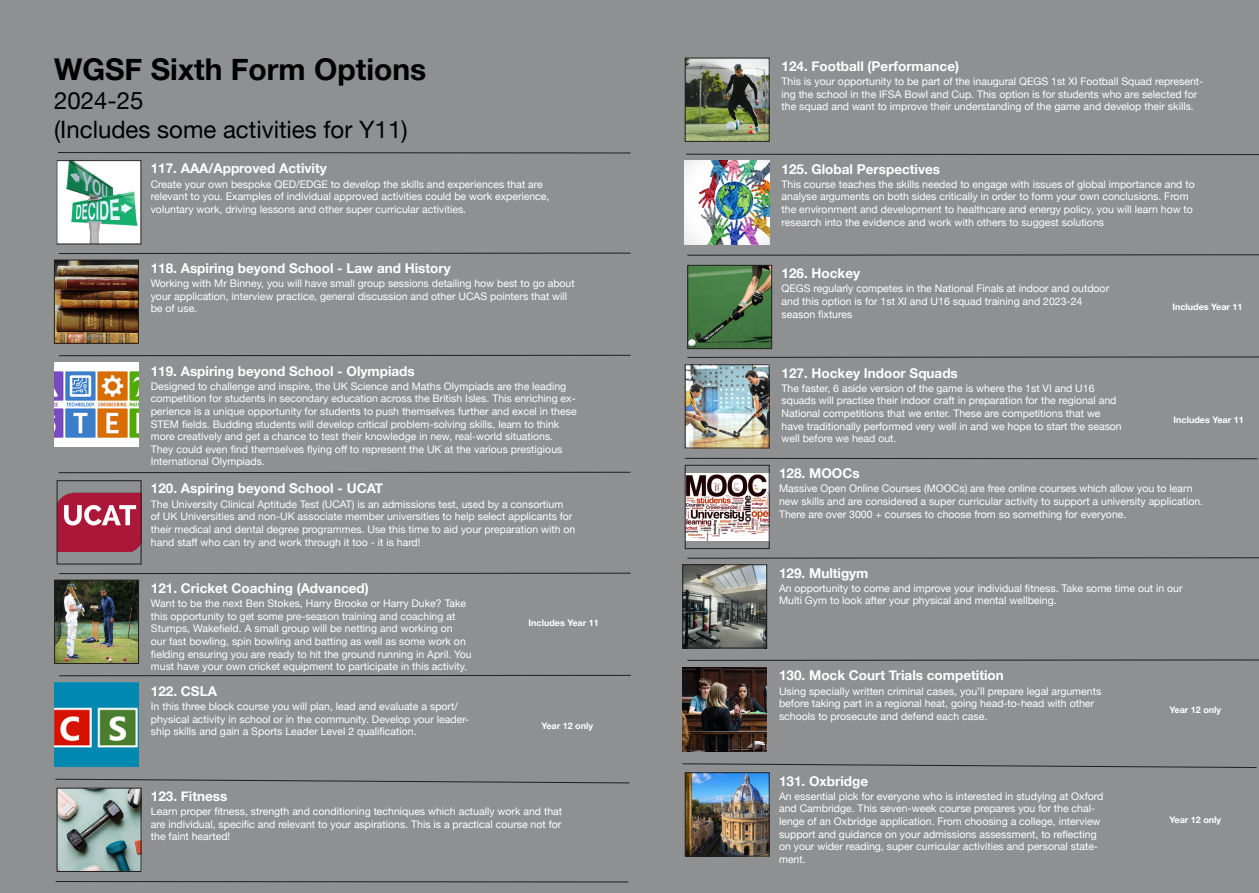
<style>
.page{position:relative;width:1259px;height:893px;background:#8e9091}
.page>*{position:absolute;margin:0;border:0;box-sizing:border-box;transform-origin:0 0}
.t1{font:700 30px "Helvetica Neue";color:#000}
.t2{font:24px "Helvetica Neue";color:#000}
.t3{font:700 13.5px "Helvetica Neue";color:#fff}
.t4{font:10.5px/12.6px "Helvetica Neue";color:#fff}
.t5{font:700 9px "Helvetica Neue";color:#fff}
</style>
<div class="page">
<hr style="left:687px;top:557px;width:572px;height:2px;background:#231f20">
<hr style="left:687px;top:660px;width:572px;height:1px;background:#231f20">
<img style="left:684px;top:566px;width:81px;height:80px">
<div style="left:682px;top:564px;width:85px;height:84px;border:1px solid #231f20"></div>
<img style="left:687px;top:474px;width:80px;height:66px">
<div style="left:685px;top:465px;width:84px;height:84px;border:1px solid #231f20"></div>
<img style="left:682px;top:667px;width:84px;height:84px">
<svg style="left:682px;top:763px;width:575px;height:5px"></svg>
<img style="left:687px;top:774px;width:80px;height:80px">
<div style="left:685px;top:772px;width:84px;height:84px;border:1px solid #231f20"></div>
<hr style="left:685px;top:458px;width:572px;height:1px;background:#231f20">
<hr style="left:686px;top:154px;width:573px;height:1px;background:#231f20">
<hr style="left:687px;top:254px;width:572px;height:2px;background:#231f20">
<hr style="left:687px;top:357px;width:572px;height:1px;background:#231f20">
<img style="left:687px;top:60px;width:80px;height:80px">
<div style="left:685px;top:58px;width:84px;height:84px;border:1px solid #231f20"></div>
<img style="left:685px;top:160px;width:84px;height:85px">
<img style="left:687px;top:366px;width:80px;height:80px">
<div style="left:685px;top:364px;width:84px;height:84px;border:1px solid #231f20"></div>
<img style="left:689px;top:267px;width:81px;height:80px">
<div style="left:687px;top:265px;width:85px;height:84px;border:1px solid #231f20"></div>
<hr style="left:58px;top:152px;width:572px;height:1px;background:#231f20">
<hr style="left:59px;top:253px;width:571px;height:1px;background:#231f20">
<hr style="left:59px;top:355px;width:571px;height:1px;background:#231f20">
<img style="left:56px;top:262px;width:81px;height:80px">
<div style="left:54px;top:260px;width:85px;height:84px;border:1px solid #231f20"></div>
<img style="left:59px;top:162px;width:80px;height:80px">
<img style="left:54px;top:362px;width:84px;height:84px">
<hr style="left:59px;top:573px;width:572px;height:1px;background:#231f20">
<hr style="left:59px;top:675px;width:572px;height:1px;background:#231f20">
<img style="left:56px;top:582px;width:81px;height:80px">
<div style="left:54px;top:580px;width:85px;height:84px;border:1px solid #231f20"></div>
<img style="left:59px;top:493px;width:80px;height:59px">
<div style="left:57px;top:480px;width:84px;height:84px;border:1px solid #231f20"></div>
<img style="left:54px;top:682px;width:85px;height:85px">
<svg style="left:55px;top:778px;width:575px;height:6px"></svg>
<hr style="left:56px;top:881px;width:572px;height:1px;background:#231f20">
<img style="left:59px;top:790px;width:80px;height:80px">
<div style="left:57px;top:788px;width:84px;height:84px;border:1px solid #231f20"></div>
<hr style="left:59px;top:472px;width:571px;height:1px;background:#231f20">
<p class="t1" style="left:54px;top:46px;width:374px">WGSF Sixth Form Options</p>
<p class="t2" style="left:54px;top:83px;width:91px">2024-25</p>
<p class="t2" style="left:54px;top:112px;width:355px">(Includes some activities for Y11)</p>
<p class="t3" style="left:151px;top:158px;width:178px">117. AAA/Approved Activity</p>
<p class="t4" style="left:151px;top:178px;width:400px">Create your own bespoke QED/EDGE to develop the skills and experiences that are relevant to you. Examples of individual approved activities could be work experience, voluntary work, driving lessons and other super curricular activities.</p>
<p class="t3" style="left:151px;top:257px;width:301px">118. Aspiring beyond School - Law and History</p>
<p class="t4" style="left:151px;top:278px;width:425px">Working with Mr Binney, you will have small group sessions detailing how best to go about your application, interview practice, general discussion and other UCAS pointers that will be of use.</p>
<p class="t3" style="left:151px;top:360px;width:265px">119. Aspiring beyond School - Olympiads</p>
<p class="t4" style="left:151px;top:380px;width:427px">Designed to challenge and inspire, the UK Science and Maths Olympiads are the leading competition for students in secondary education across the British Isles. This enriching ex&shy;perience is a unique opportunity for students to push themselves further and excel in these STEM fields. Budding students will develop critical problem-solving skills, learn to think more creatively and get a chance to test their knowledge in new, real-world situations.<br>They could even find themselves flying off to represent the UK at the various prestigious International Olympiads.</p>
<p class="t3" style="left:151px;top:478px;width:234px">120. Aspiring beyond School - UCAT</p>
<p class="t4" style="left:151px;top:498px;width:426px">The University Clinical Aptitude Test (UCAT) is an admissions test, used by a consortium<br>of UK Universities and non-UK associate member universities to help select applicants for their medical and dental degree programmes. Use this time to aid your preparation with on hand staff who can try and work through it too - it is hard!</p>
<p class="t3" style="left:151px;top:577px;width:219px">121. Cricket Coaching (Advanced)</p>
<p class="t4" style="left:151px;top:598px;width:322px">Want to be the next Ben Stokes, Harry Brooke or Harry Duke? Take this opportunity to get some pre-season training and coaching at Stumps, Wakefield. A small group will be netting and working on<br>our fast bowling, spin bowling and batting as well as some work on fielding ensuring you are ready to hit the ground running in April. You must have your own cricket equipment to participate in this activity.</p>
<p class="t3" style="left:151px;top:680px;width:68px">122. CSLA</p>
<p class="t4" style="left:151px;top:700px;width:320px">In this three block course you will plan, lead and evaluate a sport/ physical activity in school or in the community. Develop your leader&shy;ship skills and gain a Sports Leader Level 2 qualification.</p>
<p class="t5" style="left:528px;top:616px;width:72px">Includes Year 11</p>
<p class="t5" style="left:541px;top:718px;width:53px">Year 12 only</p>
<p class="t3" style="left:151px;top:785px;width:78px">123. Fitness</p>
<p class="t4" style="left:151px;top:806px;width:413px;text-align:justify">Learn proper fitness, strength and conditioning techniques which actually work and that are individual, specific and relevant to your aspirations. This is a practical course not for the faint hearted!</p>
<p class="t3" style="left:781px;top:55px;width:179px">124. Football (Performance)</p>
<p class="t4" style="left:781px;top:76px;width:423px">This is your opportunity to be part of the inaugural QEGS 1st XI Football Squad represent&shy;ing the school in the IFSA Bowl and Cup. This option is for students who are selected for the squad and want to improve their understanding of the game and develop their skills.</p>
<p class="t3" style="left:781px;top:158px;width:160px">125. Global Perspectives</p>
<p class="t4" style="left:781px;top:178px;width:415px">This course teaches the skills needed to engage with issues of global importance and to analyse arguments on both sides critically in order to form your own conclusions. From the environment and development to healthcare and energy policy, you will learn how to research into the evidence and work with others to suggest solutions</p>
<p class="t3" style="left:781px;top:263px;width:80px">126. Hockey</p>
<p class="t4" style="left:781px;top:283px;width:329px">QEGS regularly competes in the National Finals at indoor and outdoor and this option is for 1st XI and U16 squad training and 2023-24 season fixtures</p>
<p class="t3" style="left:781px;top:362px;width:178px">127. Hockey Indoor Squads</p>
<p class="t4" style="left:781px;top:382px;width:314px">The faster, 6 aside version of the game is where the 1st VI and U16</p>
<p class="t4" style="left:781px;top:395px;width:336px">squads will practise their indoor craft in preparation for the regional and</p>
<p class="t4" style="left:781px;top:408px;width:320px">National competitions that we enter. These are competitions that we</p>
<p class="t4" style="left:781px;top:420px;width:342px">have traditionally performed very well in and we hope to start the season</p>
<p class="t4" style="left:781px;top:433px;width:116px">well before we head out.</p>
<p class="t5" style="left:1172px;top:300px;width:72px">Includes Year 11</p>
<p class="t5" style="left:1173px;top:413px;width:72px">Includes Year 11</p>
<p class="t3" style="left:779px;top:463px;width:82px">128. MOOCs</p>
<p class="t4" style="left:779px;top:483px;width:425px">Massive Open Online Courses (MOOCs) are free online courses which allow you to learn new skills and are considered a super curricular activity to support a university application.<br>There are over 3000 + courses to choose from so something for everyone.</p>
<p class="t3" style="left:779px;top:562px;width:91px">129. Multigym</p>
<p class="t4" style="left:779px;top:582px;width:405px">An opportunity to come and improve your individual fitness. Take some time out in our<br>Multi Gym to look after your physical and mental wellbeing.</p>
<p class="t3" style="left:779px;top:665px;width:226px">130. Mock Court Trials competition</p>
<p class="t4" style="left:779px;top:685px;width:324px">Using specially written criminal cases, you’ll prepare legal arguments before taking part in a regional heat, going head-to-head with other schools to prosecute and defend each case.</p>
<p class="t3" style="left:779px;top:770px;width:91px">131. Oxbridge</p>
<p class="t4" style="left:779px;top:790px;width:326px">An essential pick for everyone who is interested in studying at Oxford and Cambridge. This seven-week course prepares you for the chal&shy;lenge of an Oxbridge application. From choosing a college, interview support and guidance on your admissions assessment, to reflecting on your wider reading, super curricular activities and personal state&shy;ment.</p>
<p class="t5" style="left:1169px;top:703px;width:53px">Year 12 only</p>
<p class="t5" style="left:1169px;top:813px;width:53px">Year 12 only</p>
</div>
